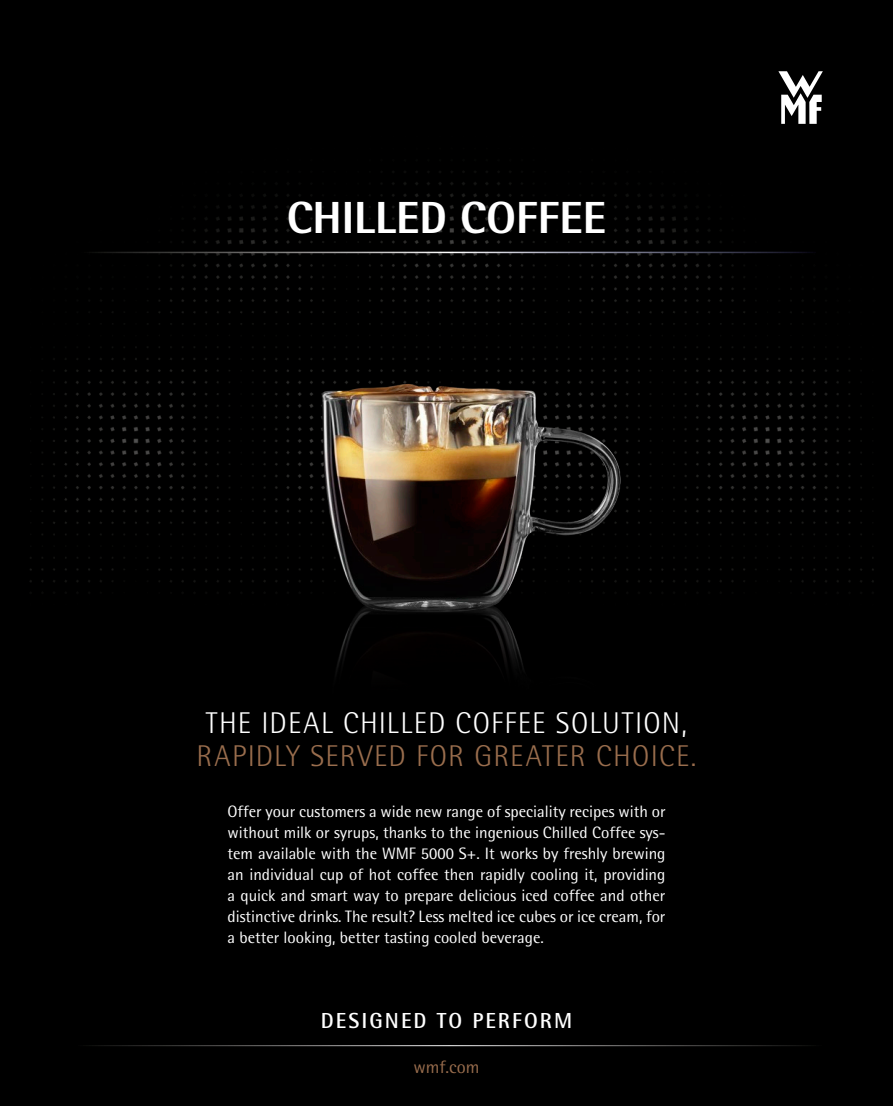
<style>
.page{position:relative;width:893px;height:1106px;background:#000}
.page>*{position:absolute;margin:0;border:0;box-sizing:border-box;transform-origin:0 0}
.Heading_1_centered_3{font:700 45px "WMF Rotis";color:#fff}
.Heading_Title_2_cent{font:300 30px "WMF Rotis";letter-spacing:.045em;color:#fff}
.Heading_Title_2_cent-2{font:300 30px "WMF Rotis";letter-spacing:.04em;color:#996d4d}
.Signature_centered_1{font:500 21.75px "WMF Rotis";letter-spacing:.095em;color:#fff}
.URL_int_centered_12p{font:18px "WMF Rotis";color:#996d4d}
.Body_text_left_11pt{font:16.5px/21px "WMF Rotis";color:#fff;text-align:justify}
</style>
<div class="page">
<img style="left:227px;top:316px;width:438px;height:399px">
<svg style="left:778px;top:71px;width:45px;height:53px"></svg>
<hr style="left:71px;top:1045px;width:751px;height:1px;background:#fff">
<hr style="left:77px;top:252px;width:739px;height:1px;background:#fff">
<p class="Heading_1_centered_3" style="left:287px;top:189px;width:321px">CHILLED COFFEE</p>
<p class="Heading_Title_2_cent" style="left:206px;top:705px;width:483px">THE IDEAL CHILLED COFFEE SOLUTION,</p>
<p class="Heading_Title_2_cent-2" style="left:196px;top:738px;width:501px">RAPIDLY SERVED FOR GREATER CHOICE.</p>
<p class="Body_text_left_11pt" style="left:227px;top:801px;width:440px">Offer your customers a wide new range of speciality recipes with or without milk or syrups, thanks to the ingenious Chilled Coffee sys&shy;tem available with the WMF 5000 S+. It works by freshly brewing an individual cup of hot coffee then rapidly cooling it, providing a quick and smart way to prepare delicious iced coffee and other distinctive drinks. The result? Less melted ice cubes or ice cream, for a better looking, better tasting cooled beverage.</p>
<p class="Signature_centered_1" style="left:321px;top:1007px;width:253px">DESIGNED TO PERFORM</p>
<p class="URL_int_centered_12p" style="left:413px;top:1056px;width:68px">wmf.com</p>
</div>
